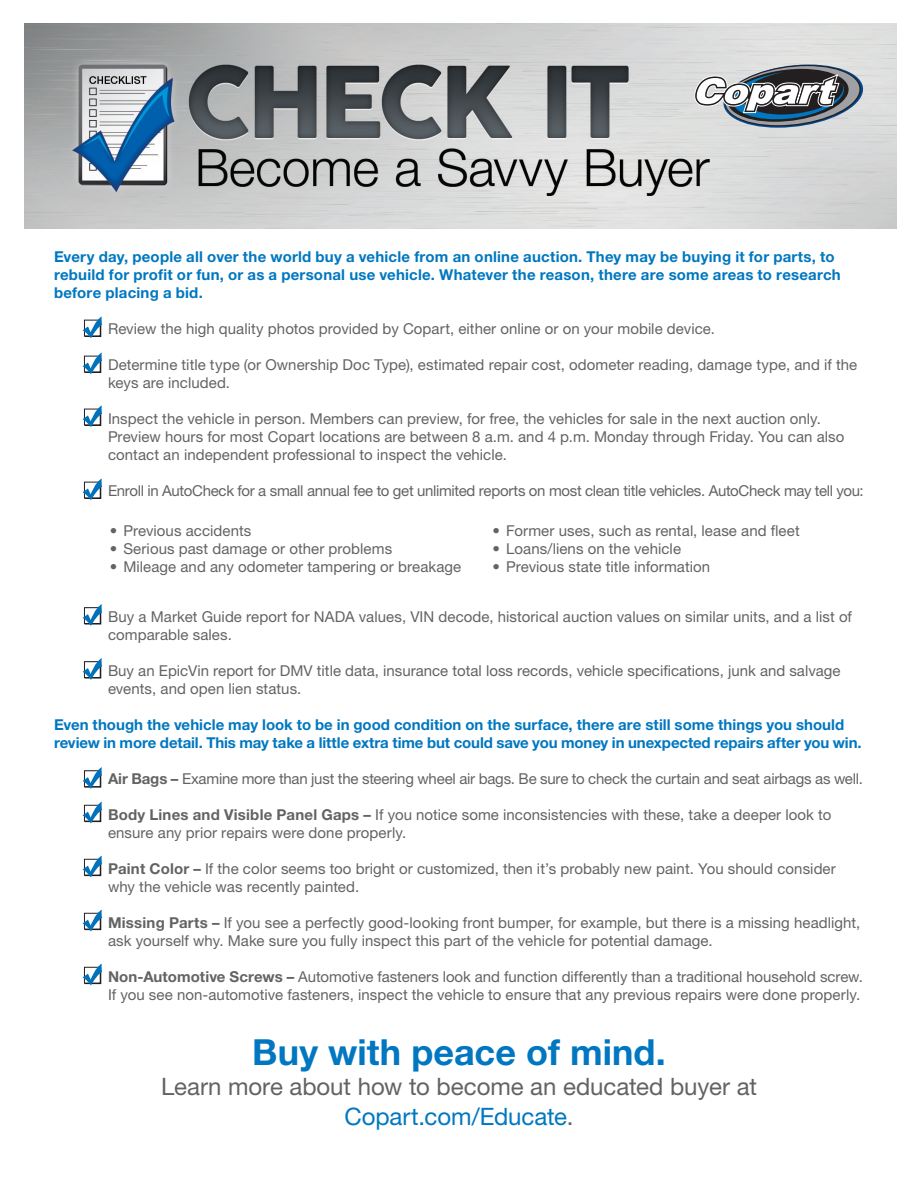
<style>
.page{position:relative;width:918px;height:1188px;background:#fff}
.page>*{position:absolute;margin:0;border:0;box-sizing:border-box;transform-origin:0 0}
.t1{font:700 36px "Helvetica Neue LT";letter-spacing:.005em;color:#0077c0}
.t2{font:24px "Helvetica Neue LT";letter-spacing:-.005em;color:#636366}
.t3{font:24px "Helvetica Neue LT";letter-spacing:-.005em;color:#0077c0}
.t4{font:15px/18px "Helvetica Neue LT";letter-spacing:.005em;color:#636366}
.t5{font:700 15px/18px "Helvetica Neue LT";letter-spacing:.005em;color:#0077c0}
.t6{font:15px "Helvetica Neue LT";letter-spacing:-.02em;color:#636366}
.t7{font:15px "Helvetica Neue LT";letter-spacing:-.015em;color:#636366}
.s1{font-family:"Helvetica Neue LT Std"}
.s2{font-weight:700}
.s3{color:#636366}
</style>
<div class="page">
<img style="left:25px;top:23px;width:871px;height:205px">
<svg style="left:694px;top:65px;width:169px;height:63px;background:#939aa0"></svg>
<svg style="left:82px;top:316px;width:20px;height:22px"></svg>
<svg style="left:82px;top:352px;width:20px;height:22px"></svg>
<svg style="left:82px;top:405px;width:20px;height:22px"></svg>
<svg style="left:82px;top:478px;width:20px;height:22px"></svg>
<svg style="left:82px;top:604px;width:20px;height:22px"></svg>
<svg style="left:82px;top:767px;width:20px;height:22px"></svg>
<svg style="left:82px;top:802px;width:20px;height:21px"></svg>
<svg style="left:82px;top:856px;width:20px;height:21px"></svg>
<svg style="left:82px;top:910px;width:20px;height:21px"></svg>
<svg style="left:82px;top:964px;width:20px;height:21px"></svg>
<svg style="left:82px;top:658px;width:20px;height:22px"></svg>
<p class="t5" style="left:54px;top:247px;width:788px">Every day, people all over the world buy a vehicle from an online auction. They may be buying it for parts, to rebuild for profit or fun, or as a personal use vehicle. Whatever the reason, there are some areas to research before placing a bid.</p>
<p class="t4" style="left:108px;top:320px;width:609px">Review the high quality photos provided by Copart, either online or on your mobile device.</p>
<p class="t4" style="left:108px;top:356px;width:751px">Determine title type (or Ownership Doc Type), estimated repair cost, odometer reading, damage type, and if the keys are included.</p>
<p class="t4" style="left:108px;top:410px;width:738px">Inspect the vehicle in person. Members can preview, for free, the vehicles for sale in the next auction only.<br>Preview hours for most Copart locations are between 8 a.m. and 4 p.m. Monday through Friday. You can also contact an independent professional to inspect the vehicle.</p>
<p class="t6" style="left:108px;top:482px;width:757px">Enroll in AutoCheck for a small annual fee to get unlimited reports on most clean title vehicles. AutoCheck may tell you:</p>
<p class="t4" style="left:110px;top:522px;width:143px">• Previous accidents</p>
<p class="t4" style="left:110px;top:540px;width:284px">• Serious past damage or other problems</p>
<p class="t4" style="left:110px;top:558px;width:353px">• Mileage and any odometer tampering or breakage</p>
<p class="t4" style="left:493px;top:522px;width:309px">• Former uses, such as rental, lease and fleet</p>
<p class="t4" style="left:493px;top:540px;width:190px">• Loans/liens on the vehicle</p>
<p class="t4" style="left:493px;top:558px;width:219px">• Previous state title information</p>
<p class="t4" style="left:108px;top:608px;width:746px">Buy a Market Guide report for NADA values, VIN decode, historical auction values on similar units, and a list of comparable sales.</p>
<p class="t4" style="left:108px;top:662px;width:734px">Buy an <span class="s1">EpicVin</span> report for DMV title data, insurance total loss records, vehicle specifications, junk and salvage events, and open lien status.</p>
<p class="t5" style="left:54px;top:715px;width:809px">Even though the vehicle may look to be in good condition on the surface, there are still some things you should review in more detail. This may take a little extra time but could save you money in unexpected repairs after you win.</p>
<p class="t7" style="left:108px;top:770px;width:756px"><span class="s2">Air Bags –</span> Examine more than just the steering wheel air bags. Be sure to check the curtain and seat airbags as well.</p>
<p class="t4" style="left:108px;top:806px;width:725px"><span class="s2">Body Lines and Visible Panel Gaps –</span> If you notice some inconsistencies with these, take a deeper look to ensure any prior repairs were done properly.</p>
<p class="t4" style="left:108px;top:860px;width:729px"><span class="s2">Paint Color –</span> If the color seems too bright or customized, then it’s probably new paint. You should consider why the vehicle was recently painted.</p>
<p class="t4" style="left:108px;top:914px;width:754px"><span class="s2">Missing Parts –</span> If you see a perfectly good-looking front bumper, for example, but there is a missing headlight, ask yourself why. Make sure you fully inspect this part of the vehicle for potential damage.</p>
<p class="t4" style="left:108px;top:968px;width:757px"><span class="s2">Non-Automotive Screws –</span> Automotive fasteners look and function differently than a traditional household screw.<br>If you see non-automotive fasteners, inspect the vehicle to ensure that any previous repairs were done properly.</p>
<p class="t1" style="left:252px;top:1030px;width:415px">Buy with peace of mind.</p>
<p class="t2" style="left:161px;top:1072px;width:597px">Learn more about how to become an educated buyer at</p>
<p class="t3" style="left:345px;top:1102px;width:230px">Copart.com/Educate<span class="s3">.</span></p>
</div>
